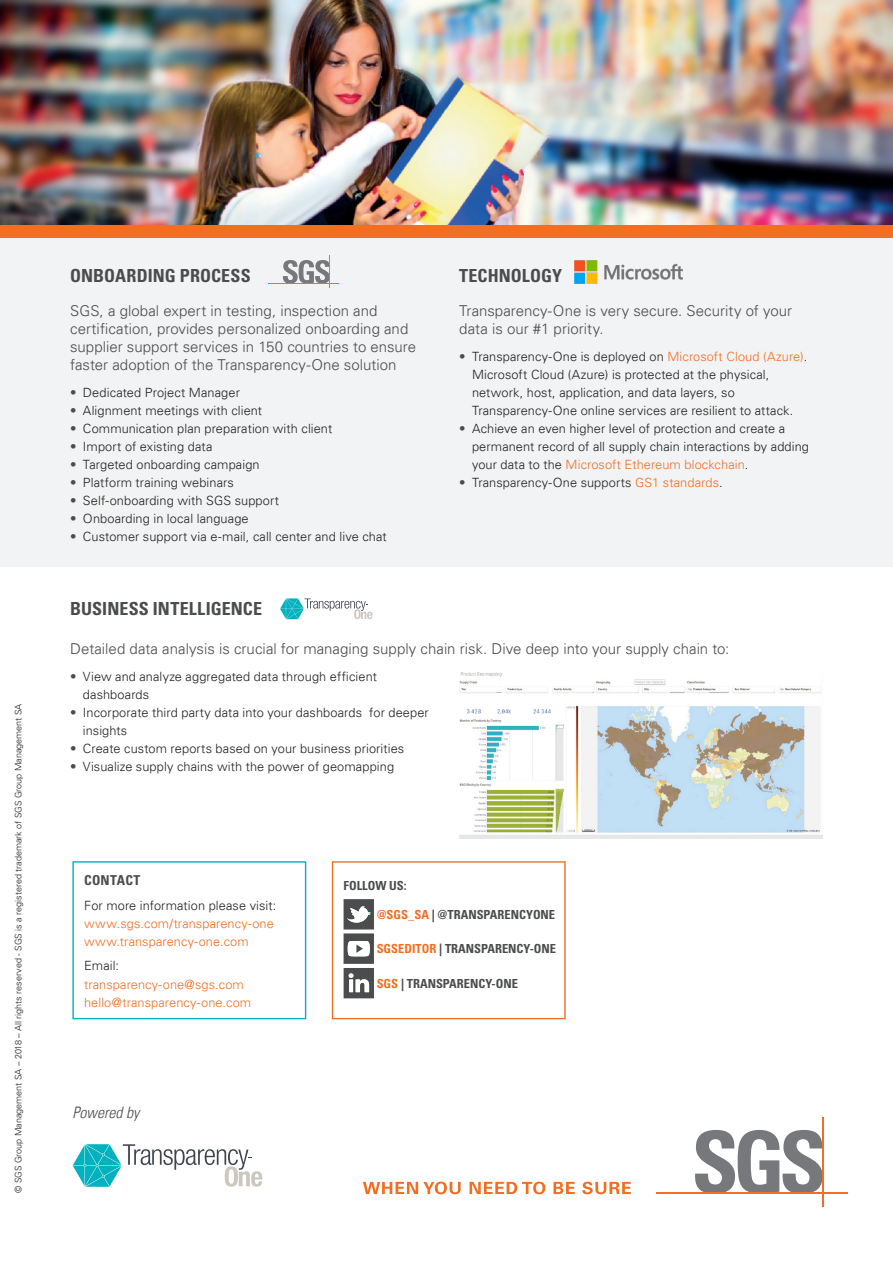
<style>
.page{position:relative;width:893px;height:1263px;background:#fff}
.page>*{position:absolute;margin:0;border:0;box-sizing:border-box;transform-origin:0 0}
.SUBHEADINGS{font:700 condensed 18px "Univers LT";color:#4b4c4d}
.HEADLINES{font:700 condensed 18px "Univers LT";letter-spacing:.005em;color:#4b4c4d}
.t1{font:italic 300 condensed 15.75px "Univers LT";color:#4b4c4d}
.BREAKOUT_TEXT{font:300 15px/18px "Univers LT";color:#4b4c4d}
.Subheading{font:700 condensed 13.65px "Univers LT";letter-spacing:.02em;color:#4b4c4d}
.t2{font:300 12.75px/18px "Univers LT";letter-spacing:.01em;color:#231f20}
.Body_Text{font:300 12.75px/18.1px "Univers LT";letter-spacing:.01em;color:#f36e21}
.subhead{font:700 condensed 12.45px "Univers LT";color:#4b4c4d}
.t3{font:300 9px "Univers LT";color:#231f20}
.s1{color:#4b4c4d}
.s2{color:#f36e21}
.s3{color:#231f20}
</style>
<div class="page">
<div style="left:0;top:185px;width:893px;height:382px;background:#f2f3f4"></div>
<img style="left:0;top:0;width:893px;height:225px">
<svg style="left:363px;top:1181px;width:98px;height:13px"></svg>
<svg style="left:470px;top:1181px;width:75px;height:13px"></svg>
<svg style="left:554px;top:1182px;width:21px;height:12px"></svg>
<svg style="left:582px;top:1181px;width:49px;height:13px"></svg>
<svg style="left:695px;top:1130px;width:127px;height:63px"></svg>
<hr style="left:656px;top:1193px;width:192px;height:1px;background:#f36e21">
<hr style="left:822px;top:1117px;width:2px;height:90px;background:#f36e21">
<svg style="left:72px;top:1144px;width:190px;height:43px"></svg>
<svg style="left:280px;top:598px;width:92px;height:21px"></svg>
<svg style="left:344px;top:899px;width:30px;height:99px"></svg>
<div style="left:332px;top:861px;width:234px;height:158px;border:1px solid #f36e21"></div>
<div style="left:72px;top:861px;width:234px;height:158px;border:1px solid #00b1be"></div>
<img style="left:459px;top:672px;width:364px;height:166px">
<svg style="left:283px;top:260px;width:47px;height:23px"></svg>
<hr style="left:269px;top:283px;width:70px;height:1px;background:#f36e21">
<hr style="left:330px;top:255px;width:1px;height:33px;background:#f36e21">
<img style="left:574px;top:260px;width:109px;height:24px">
<div style="left:0;top:225px;width:893px;height:13px;background:#f36e21"></div>
<p class="t3" style="left:13px;top:1193px;width:490px;rotate:-90deg">© SGS Group Management SA – 2018 – All rights reserved - SGS is a registered trademark of SGS Group Management SA</p>
<p class="SUBHEADINGS" style="left:70px;top:265px;width:182px">ONBOARDING PROCESS</p>
<p class="BREAKOUT_TEXT" style="left:70px;top:302px;width:347px">SGS, a global expert in testing, inspection and certification, provides personalized onboarding and supplier support services in 150 countries to ensure faster adoption of the Transparency-One solution</p>
<p class="t2" style="left:70px;top:383px;width:171px"><span class="s1">•</span> Dedicated Project Manager</p>
<p class="t2" style="left:70px;top:401px;width:193px"><span class="s1">•</span> Alignment meetings with client</p>
<p class="t2" style="left:70px;top:419px;width:264px"><span class="s1">•</span> Communication plan preparation with client</p>
<p class="t2" style="left:70px;top:437px;width:144px"><span class="s1">•</span> Import of existing data</p>
<p class="t2" style="left:70px;top:455px;width:191px"><span class="s1">•</span> Targeted onboarding campaign</p>
<p class="t2" style="left:70px;top:473px;width:165px"><span class="s1">•</span> Platform training webinars</p>
<p class="t2" style="left:70px;top:491px;width:210px"><span class="s1">•</span> Self-onboarding with SGS support</p>
<p class="t2" style="left:70px;top:509px;width:180px"><span class="s1">•</span> Onboarding in local language</p>
<p class="t2" style="left:70px;top:527px;width:318px"><span class="s1">•</span> Customer support via e-mail, call center and live chat</p>
<p class="HEADLINES" style="left:70px;top:598px;width:193px">BUSINESS INTELLIGENCE</p>
<p class="SUBHEADINGS" style="left:459px;top:265px;width:104px">TECHNOLOGY</p>
<p class="BREAKOUT_TEXT" style="left:459px;top:302px;width:334px">Transparency-One is very secure. Security of your data is our #1 priority.</p>
<p class="t2" style="left:472px;top:347px;width:337px;text-indent:-13px"><span class="s1">•</span> Transparency-One is deployed on <span class="s2">Microsoft Cloud (Azure)</span>.<br>Microsoft Cloud (Azure) is protected at the physical, network, host, application, and data layers, so Transparency-One online services are resilient to attack.</p>
<p class="t2" style="left:472px;top:419px;width:338px;text-indent:-13px"><span class="s1">•</span> Achieve an even higher level of protection and create a permanent record of all supply chain interactions by adding your data to the <span class="s2">Microsoft Ethereum blockchain</span>.</p>
<p class="t2" style="left:459px;top:473px;width:265px"><span class="s1">•</span> Transparency-One supports <span class="s2">GS1 standards</span>.</p>
<p class="BREAKOUT_TEXT" style="left:70px;top:640px;width:661px">Detailed data analysis is crucial for managing supply chain risk. Dive deep into your supply chain to:</p>
<p class="t2" style="left:83px;top:668px;width:296px;text-indent:-13px"><span class="s1">•</span> View and analyze aggregated data through efficient dashboards</p>
<p class="t2" style="left:83px;top:704px;width:347px;text-indent:-13px"><span class="s1">•</span> Incorporate third party data into your dashboards for deeper insights</p>
<p class="t2" style="left:70px;top:740px;width:336px"><span class="s1">•</span> Create custom reports based on your business priorities</p>
<p class="t2" style="left:70px;top:758px;width:325px"><span class="s1">•</span> Visualize supply chains with the power of geomapping</p>
<p class="Subheading" style="left:84px;top:871px;width:58px">CONTACT</p>
<p class="Body_Text" style="left:84px;top:896px;width:194px"><span class="s3">For more information please visit: </span>www.sgs.com/transparency-one www.transparency-one.com</p>
<p class="Body_Text" style="left:84px;top:957px;width:169px"><span class="s3">Email: </span>transparency-one@sgs.com hello@transparency-one.com</p>
<p class="t1" style="left:73px;top:1103px;width:68px">Powered by</p>
<p class="subhead" style="left:344px;top:878px;width:65px">FOLLOW US:</p>
<p class="subhead" style="left:377px;top:907px;width:180px"><span class="s2">@SGS_SA</span> | @TRANSPARENCYONE</p>
<p class="subhead" style="left:377px;top:941px;width:181px"><span class="s2">SGSEDITOR</span> | TRANSPARENCY-ONE</p>
<p class="subhead" style="left:377px;top:976px;width:143px"><span class="s2">SGS</span> | TRANSPARENCY-ONE</p>
</div>
